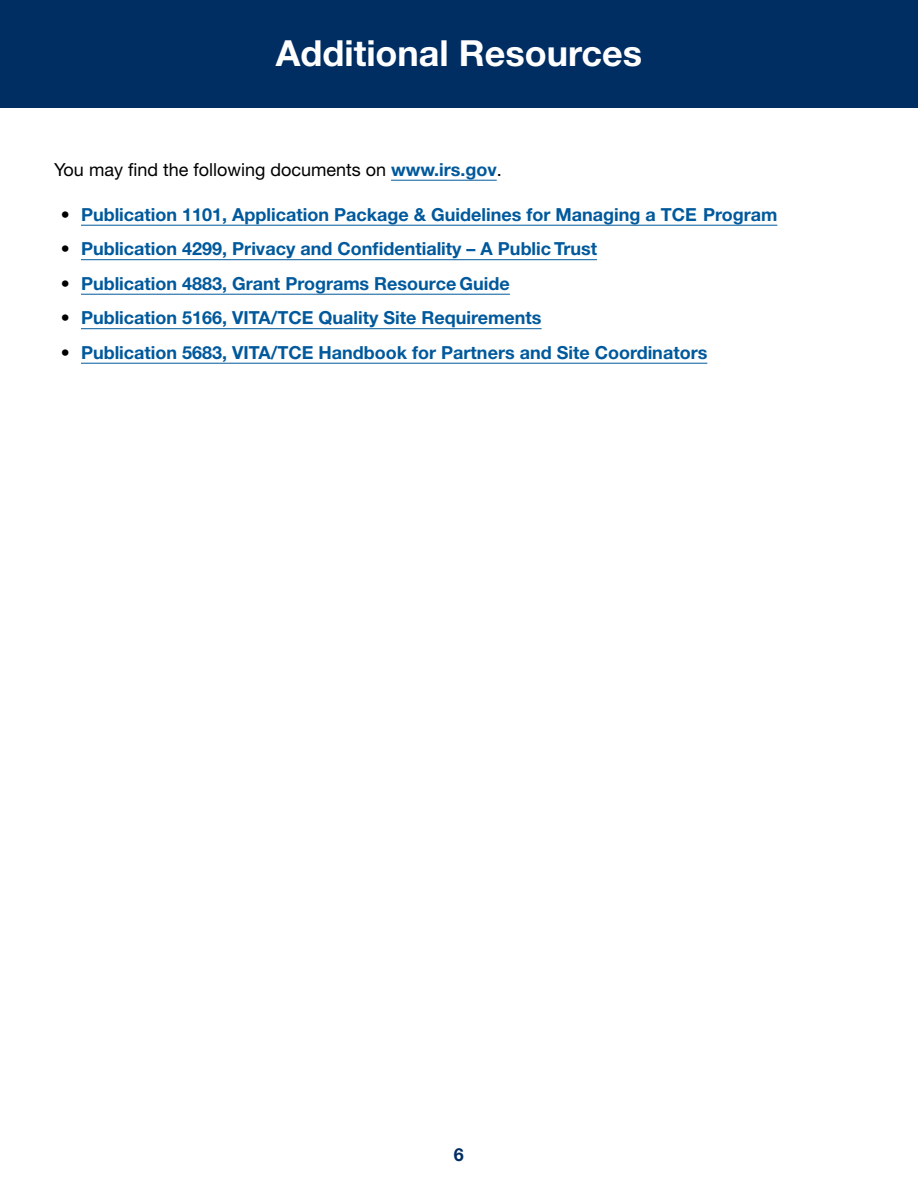
<style>
.page{position:relative;width:918px;height:1188px;background:#fff}
.page>*{position:absolute;margin:0;border:0;box-sizing:border-box;transform-origin:0 0}
.t1{font:700 36px "Helvetica Neue LT Std";color:#fff}
.t2{font:700 18px "Helvetica Neue LT Std";color:#00599c}
.t3{font:18px "Helvetica Neue LT Std";color:#000}
.t4{font:700 18px "Helvetica Neue LT Std";color:#002d62}
.s1{font-weight:700;color:#00599c}
.s2{font-weight:400;color:#000}
</style>
<div class="page">
<div style="left:0;top:0;width:918px;height:108px;background:#002d62"></div>
<hr style="left:391px;top:180px;width:106px;height:1px;background:#00599c">
<hr style="left:81px;top:225px;width:696px;height:1px;background:#00599c">
<hr style="left:81px;top:259px;width:516px;height:1px;background:#00599c">
<hr style="left:81px;top:294px;width:429px;height:1px;background:#00599c">
<hr style="left:81px;top:328px;width:461px;height:1px;background:#00599c">
<hr style="left:81px;top:363px;width:626px;height:1px;background:#00599c">
<h2 class="t1" style="left:276px;top:31px;width:368px">Additional Resources</h2>
<p class="t3" style="left:54px;top:159px;width:449px">You may find the following documents on <span class="s1">www.irs.gov</span>.</p>
<p class="t2" style="left:61px;top:203px;width:718px"><span class="s2">•</span> Publication 1101, Application Package &amp; Guidelines for Managing a TCE Program</p>
<p class="t2" style="left:61px;top:238px;width:538px"><span class="s2">•</span> Publication 4299, Privacy and Confidentiality – A Public Trust</p>
<p class="t2" style="left:61px;top:272px;width:451px"><span class="s2">•</span> Publication 4883, Grant Programs Resource Guide</p>
<p class="t2" style="left:61px;top:307px;width:482px"><span class="s2">•</span> Publication 5166, VITA/TCE Quality Site Requirements</p>
<p class="t2" style="left:61px;top:341px;width:648px"><span class="s2">•</span> Publication 5683, VITA/TCE Handbook for Partners and Site Coordinators</p>
<p class="t4" style="left:454px;top:1143px;width:12px">6</p>
</div>
